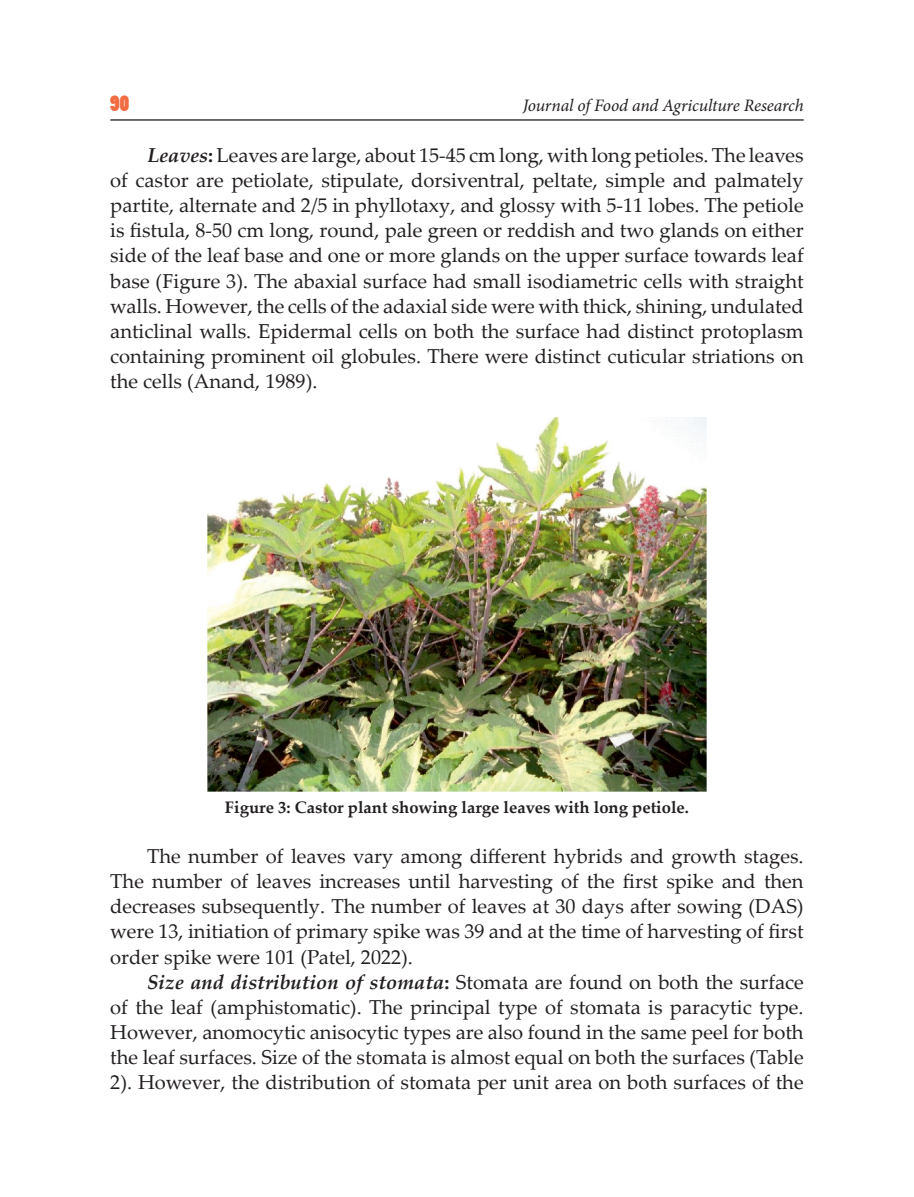
<style>
.page{position:relative;width:914px;height:1197px;background:#fff}
.page>*{position:absolute;margin:0;border:0;box-sizing:border-box;transform-origin:0 0}
.t1{font:21px "Poplar Std";color:#f26b41}
.Body_text{font:20.12px/25.2px "Palatino Linotype";color:#231f20;text-align:justify}
.t2{font:italic 17.5px "Minion Pro";letter-spacing:-.01em;color:#231f20}
.t3{font:700 16.62px "Palatino Linotype";color:#231f20}
.s1{font-weight:700;font-style:italic}
.s2{font-weight:700}
</style>
<div class="page">
<hr style="left:110px;top:119px;width:693px;height:2px;background:#231f20">
<img style="left:207px;top:417px;width:499px;height:375px">
<p class="t1" style="left:110px;top:91px;width:20px">90</p>
<p class="t2" style="left:522px;top:93px;width:282px">Journal of Food and Agriculture Research</p>
<p class="Body_text" style="left:110px;top:142px;width:695px;text-indent:37px"><span class="s1">Leaves</span><span class="s2">:</span> Leaves are large, about 15-45 cm long, with long petioles. The leaves of castor are petiolate, stipulate, dorsiventral, peltate, simple and palmately partite, alternate and 2/5 in phyllotaxy, and glossy with 5-11 lobes. The petiole is fistula, 8-50 cm long, round, pale green or reddish and two glands on either side of the leaf base and one or more glands on the upper surface towards leaf base (Figure 3). The abaxial surface had small isodiametric cells with straight walls. However, the cells of the adaxial side were with thick, shining, undulated anticlinal walls. Epidermal cells on both the surface had distinct protoplasm containing prominent oil globules. There were distinct cuticular striations on the cells (Anand, 1989).</p>
<p class="t3" style="left:225px;top:795px;width:465px">Figure 3: Castor plant showing large leaves with long petiole.</p>
<p class="Body_text" style="left:110px;top:843px;width:695px;text-indent:37px">The number of leaves vary among different hybrids and growth stages.<br>The number of leaves increases until harvesting of the first spike and then decreases subsequently. The number of leaves at 30 days after sowing (DAS) were 13, initiation of primary spike was 39 and at the time of harvesting of first order spike were 101 (Patel, 2022).</p>
<p class="Body_text" style="left:110px;top:968px;width:695px;text-indent:37px"><span class="s1">Size and distribution of stomata</span><span class="s2">:</span> Stomata are found on both the surface of the leaf (amphistomatic). The principal type of stomata is paracytic type.<br>However, anomocytic anisocytic types are also found in the same peel for both the leaf surfaces. Size of the stomata is almost equal on both the surfaces (Table 2). However, the distribution of stomata per unit area on both surfaces of the</p>
</div>
